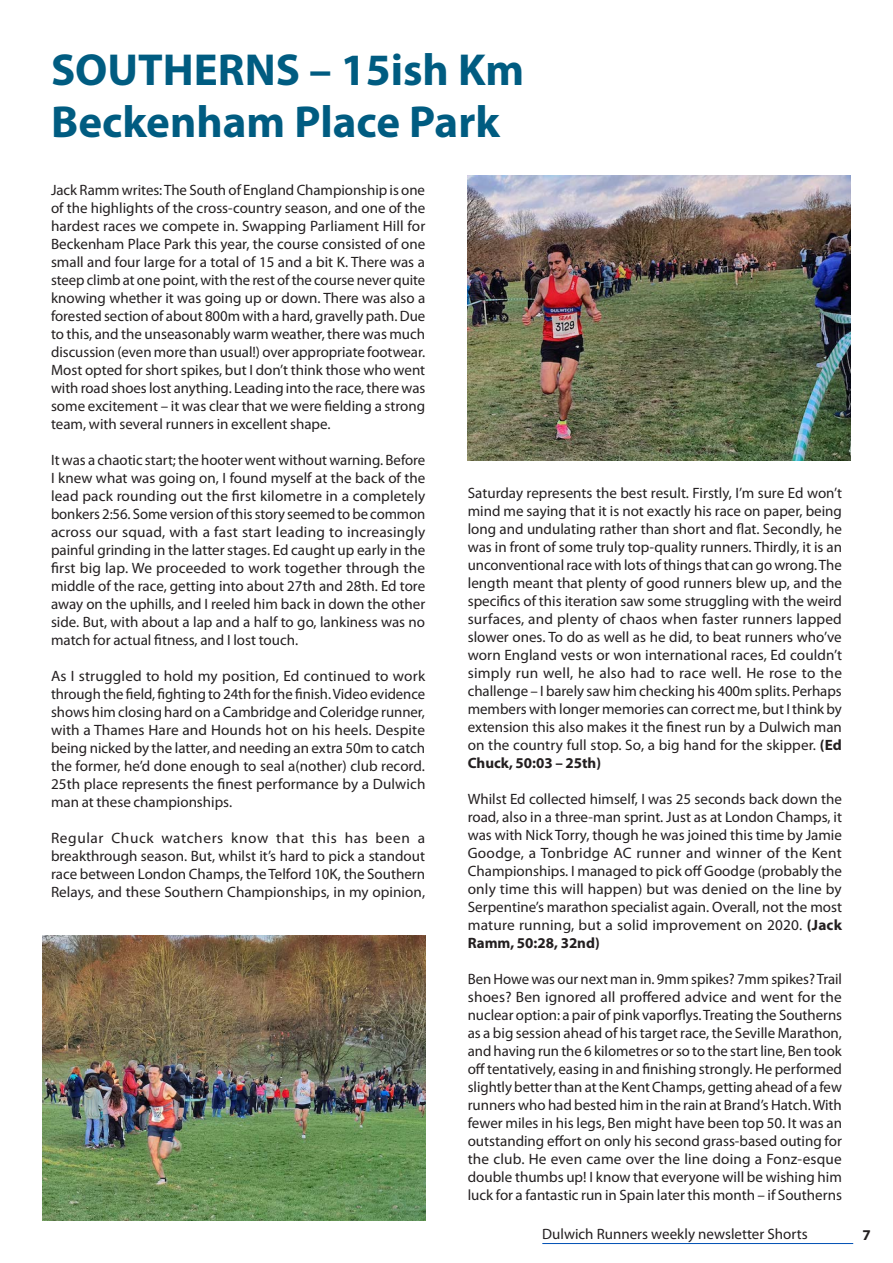
<style>
.page{position:relative;width:893px;height:1263px;background:#fff}
.page>*{position:absolute;margin:0;border:0;box-sizing:border-box;transform-origin:0 0}
.Heading_1_blue{font:700 45px "Myriad Pro";color:#005c81}
.Full_Justify{font:15px/18px "Myriad Pro";color:#231f20;text-align:justify}
.t1{font:700 15px "Myriad Pro";color:#231f20}
.s1{font-weight:700}
</style>
<div class="page">
<hr style="left:542px;top:1243px;width:311px;height:1px;background:#0050b4">
<img style="left:43px;top:935px;width:383px;height:285px">
<img style="left:468px;top:175px;width:382px;height:286px">
<p class="Heading_1_blue" style="left:51px;top:40px;width:475px">SOUTHERNS – 15ish Km</p>
<p class="Heading_1_blue" style="left:51px;top:93px;width:450px">Beckenham Place Park</p>
<p class="Full_Justify" style="left:51px;top:181px;width:376px">Jack Ramm writes: The South of England Championship is one of the highlights of the cross-country season, and one of the hardest races we compete in. Swapping Parliament Hill for Beckenham Place Park this year, the course consisted of one small and four large for a total of 15 and a bit K. There was a steep climb at one point, with the rest of the course never quite knowing whether it was going up or down. There was also a forested section of about 800m with a hard, gravelly path. Due to this, and the unseasonably warm weather, there was much discussion (even more than usual!) over appropriate footwear.<br>Most opted for short spikes, but I don’t think those who went with road shoes lost anything. Leading into the race, there was some excitement – it was clear that we were fielding a strong team, with several runners in excellent shape.</p>
<p class="Full_Justify" style="left:51px;top:451px;width:376px">It was a chaotic start; the hooter went without warning. Before I knew what was going on, I found myself at the back of the lead pack rounding out the first kilometre in a completely bonkers 2:56. Some version of this story seemed to be common across our squad, with a fast start leading to increasingly painful grinding in the latter stages. Ed caught up early in the first big lap. We proceeded to work together through the middle of the race, getting into about 27th and 28th. Ed tore away on the uphills, and I reeled him back in down the other side. But, with about a lap and a half to go, lankiness was no match for actual fitness, and I lost touch.</p>
<p class="Full_Justify" style="left:51px;top:667px;width:376px">As I struggled to hold my position, Ed continued to work through the field, fighting to 24th for the finish. Video evidence shows him closing hard on a Cambridge and Coleridge runner, with a Thames Hare and Hounds hot on his heels. Despite being nicked by the latter, and needing an extra 50m to catch the former, he’d done enough to seal a(nother) club record.<br>25th place represents the finest performance by a Dulwich man at these championships.</p>
<p class="Full_Justify" style="left:51px;top:829px;width:376px">Regular Chuck watchers know that this has been a breakthrough season. But, whilst it’s hard to pick a standout race between London Champs, the Telford 10K, the Southern Relays, and these Southern Championships, in my opinion,</p>
<p class="Full_Justify" style="left:468px;top:483px;width:376px">Saturday represents the best result. Firstly, I’m sure Ed won’t mind me saying that it is not exactly his race on paper, being long and undulating rather than short and flat. Secondly, he was in front of some truly top-quality runners. Thirdly, it is an unconventional race with lots of things that can go wrong. The length meant that plenty of good runners blew up, and the specifics of this iteration saw some struggling with the weird surfaces, and plenty of chaos when faster runners lapped slower ones. To do as well as he did, to beat runners who’ve worn England vests or won international races, Ed couldn’t simply run well, he also had to race well. He rose to the challenge – I barely saw him checking his 400m splits. Perhaps members with longer memories can correct me, but I think by extension this also makes it the finest run by a Dulwich man on the country full stop. So, a big hand for the skipper. <span class="s1">(Ed Chuck, 50:03 – 25th)</span></p>
<p class="Full_Justify" style="left:468px;top:789px;width:376px">Whilst Ed collected himself, I was 25 seconds back down the road, also in a three-man sprint. Just as at London Champs, it was with Nick Torry, though he was joined this time by Jamie Goodge, a Tonbridge AC runner and winner of the Kent Championships. I managed to pick off Goodge (probably the only time this will happen) but was denied on the line by Serpentine’s marathon specialist again. Overall, not the most mature running, but a solid improvement on 2020. <span class="s1">(Jack Ramm, 50:28, 32nd)</span></p>
<p class="Full_Justify" style="left:468px;top:969px;width:376px">Ben Howe was our next man in. 9mm spikes? 7mm spikes? Trail shoes? Ben ignored all proffered advice and went for the nuclear option: a pair of pink vaporflys. Treating the Southerns as a big session ahead of his target race, the Seville Marathon, and having run the 6 kilometres or so to the start line, Ben took off tentatively, easing in and finishing strongly. He performed slightly better than at the Kent Champs, getting ahead of a few runners who had bested him in the rain at Brand’s Hatch. With fewer miles in his legs, Ben might have been top 50. It was an outstanding effort on only his second grass-based outing for the club. He even came over the line doing a Fonz-esque double thumbs up! I know that everyone will be wishing him luck for a fantastic run in Spain later this month – if Southerns</p>
<p class="Full_Justify" style="left:542px;top:1224px;width:267px">Dulwich Runners weekly newsletter Shorts</p>
<p class="t1" style="left:862px;top:1225px;width:10px">7</p>
</div>
